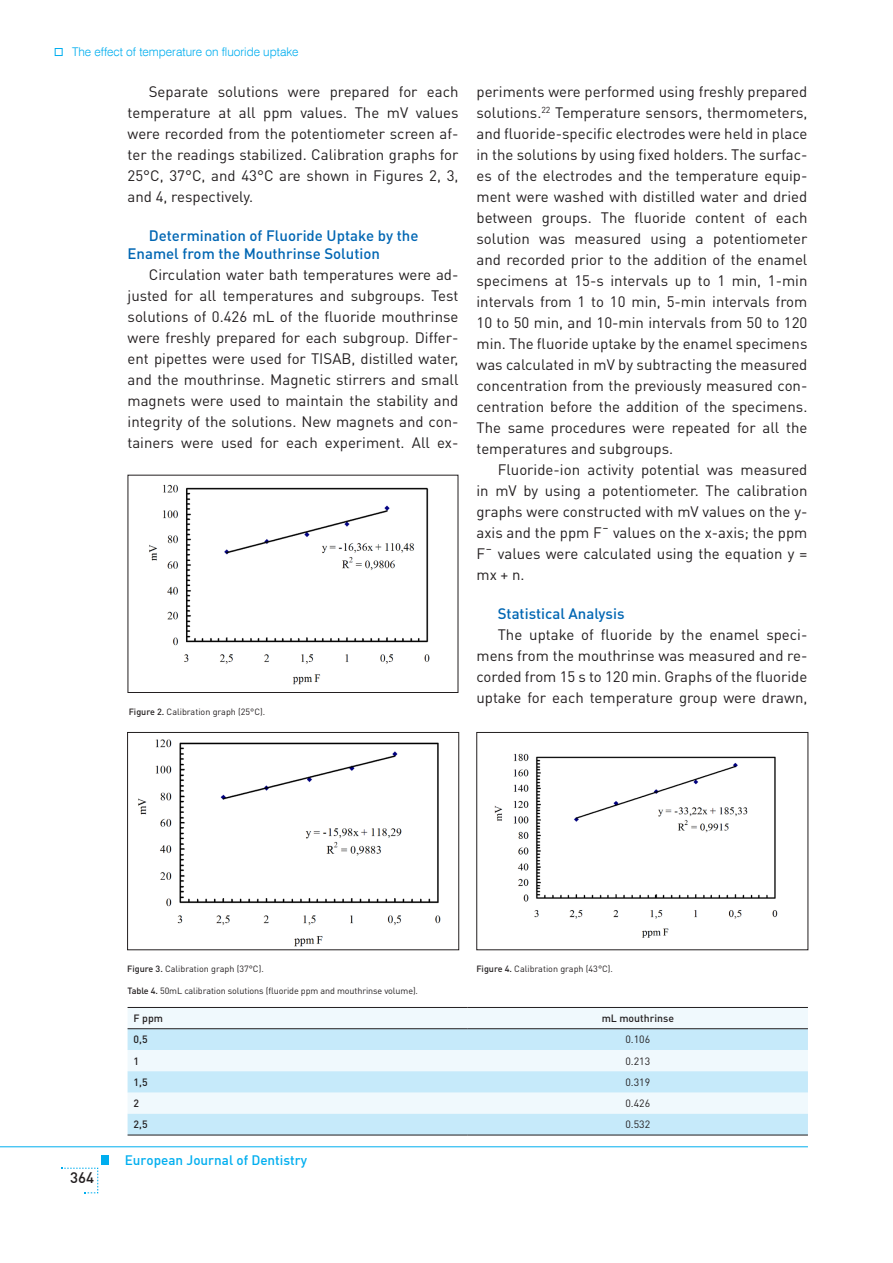
<style>
.page{position:relative;width:893px;height:1263px;background:#fff}
.page>*{position:absolute;margin:0;border:0;box-sizing:border-box;transform-origin:0 0}
.t1{font:15px/21px "DIN Pro";color:#231f20;text-align:justify}
.t2{font:500 15px/18px "DIN Pro";color:#0166b3}
.t3{font:15px "Din B Medium";color:#231f20}
.t4{font:13.5px "Din B Medium";color:#00aeef}
.t5{font:300 12px "Swiss 721 BT";color:#00aeef}
.t6{font:500 10.5px "DIN Pro";color:#231f20}
.t7{font:10.5px "DIN Pro";color:#231f20}
.t8{font:9px "DIN Pro";letter-spacing:-.01em;color:#231f20}
.s1{font-weight:500}
</style>
<div class="page">
<hr style="left:0;top:1146px;width:808px;height:1px;background:#00aeef">
<div style="left:101px;top:1155px;width:7px;height:10px;background:#00aeef"></div>
<svg style="left:61px;top:1167px;width:37px;height:26px"></svg>
<img style="left:149px;top:484px;width:281px;height:201px">
<div style="left:128px;top:475px;width:330px;height:218px;border:1px solid #231f20"></div>
<img style="left:138px;top:739px;width:303px;height:208px">
<div style="left:127px;top:732px;width:332px;height:218px;border:1px solid #231f20"></div>
<img style="left:494px;top:753px;width:284px;height:185px">
<div style="left:476px;top:732px;width:332px;height:218px;border:1px solid #231f20"></div>
<div style="left:128px;top:1008px;width:680px;height:20px;background:#f0f9fd"></div>
<svg style="left:128px;top:1029px;width:680px;height:106px;fill:#c6eafa"></svg>
<hr style="left:128px;top:1028px;width:340px;height:1px;background:#231f20">
<hr style="left:468px;top:1028px;width:340px;height:1px;background:#231f20">
<hr style="left:128px;top:1007px;width:340px;height:1px;background:#231f20">
<hr style="left:468px;top:1007px;width:340px;height:1px;background:#231f20">
<hr style="left:128px;top:1135px;width:340px;height:1px;background:#231f20">
<hr style="left:468px;top:1135px;width:340px;height:1px;background:#231f20">
<div style="left:55px;top:48px;width:8px;height:8px;border:1px solid #00aeef"></div>
<p class="t5" style="left:72px;top:44px;width:228px">The effect of temperature on fluoride uptake</p>
<p class="t1" style="left:128px;top:80px;width:332px;text-indent:21px">Separate solutions were prepared for each temperature at all ppm values. The mV values were recorded from the potentiometer screen af&shy;ter the readings stabilized. Calibration graphs for 25°C, 37°C, and 43°C are shown in Figures 2, 3, and 4, respectively.</p>
<p class="t2" style="left:128px;top:225px;width:292px;text-indent:21px">Determination of Fluoride Uptake by the<br>Enamel from the Mouthrinse Solution</p>
<p class="t1" style="left:128px;top:263px;width:332px;text-indent:21px">Circulation water bath temperatures were ad&shy;justed for all temperatures and subgroups. Test solutions of 0.426 mL of the fluoride mouthrinse were freshly prepared for each subgroup. Differ&shy;ent pipettes were used for TISAB, distilled water, and the mouthrinse. Magnetic stirrers and small magnets were used to maintain the stability and integrity of the solutions. New magnets and con&shy;tainers were used for each experiment. All ex-</p>
<p class="t8" style="left:129px;top:705px;width:138px"><span class="s1">Figure 2.</span> Calibration graph (25°C).</p>
<p class="t1" style="left:476px;top:80px;width:332px">periments were performed using freshly prepared solutions.<sup>22</sup> Temperature sensors, thermometers, and fluoride-specific electrodes were held in place in the solutions by using fixed holders. The surfac&shy;es of the electrodes and the temperature equip&shy;ment were washed with distilled water and dried between groups. The fluoride content of each solution was measured using a potentiometer and recorded prior to the addition of the enamel specimens at 15-s intervals up to 1 min, 1-min intervals from 1 to 10 min, 5-min intervals from 10 to 50 min, and 10-min intervals from 50 to 120 min. The fluoride uptake by the enamel specimens was calculated in mV by subtracting the measured concentration from the previously measured con&shy;centration before the addition of the specimens.<br>The same procedures were repeated for all the temperatures and subgroups.</p>
<p class="t1" style="left:476px;top:458px;width:332px;text-indent:21px">Fluoride-ion activity potential was measured in mV by using a potentiometer. The calibration graphs were constructed with mV values on the y&shy;axis and the ppm F¯ values on the x-axis; the ppm F¯ values were calculated using the equation y = mx + n.</p>
<p class="t2" style="left:498px;top:603px;width:128px">Statistical Analysis</p>
<p class="t1" style="left:476px;top:623px;width:332px;text-indent:21px">The uptake of fluoride by the enamel speci&shy;mens from the mouthrinse was measured and re&shy;corded from 15 s to 120 min. Graphs of the fluoride uptake for each temperature group were drawn,</p>
<p class="t8" style="left:127px;top:963px;width:138px"><span class="s1">Figure 3.</span> Calibration graph (37°C).</p>
<p class="t8" style="left:476px;top:963px;width:138px"><span class="s1">Figure 4.</span> Calibration graph (43°C).</p>
<p class="t8" style="left:128px;top:985px;width:292px"><span class="s1">Table 4.</span> 50mL calibration solutions (fluoride ppm and mouthrinse volume).</p>
<p class="t6" style="left:134px;top:1011px;width:31px">F ppm</p>
<p class="t6" style="left:602px;top:1011px;width:74px">mL mouthrinse</p>
<p class="t6" style="left:134px;top:1032px;width:16px">0,5</p>
<p class="t7" style="left:625px;top:1032px;width:26px">0.106</p>
<p class="t6" style="left:134px;top:1054px;width:7px">1</p>
<p class="t7" style="left:625px;top:1054px;width:26px">0.213</p>
<p class="t6" style="left:134px;top:1075px;width:16px">1,5</p>
<p class="t7" style="left:625px;top:1075px;width:26px">0.319</p>
<p class="t6" style="left:134px;top:1096px;width:7px">2</p>
<p class="t7" style="left:625px;top:1096px;width:26px">0.426</p>
<p class="t6" style="left:134px;top:1117px;width:16px">2,5</p>
<p class="t7" style="left:625px;top:1117px;width:26px">0.532</p>
<p class="t3" style="left:70px;top:1168px;width:25px">364</p>
<p class="t4" style="left:125px;top:1152px;width:184px">European Journal of Dentistry</p>
</div>
